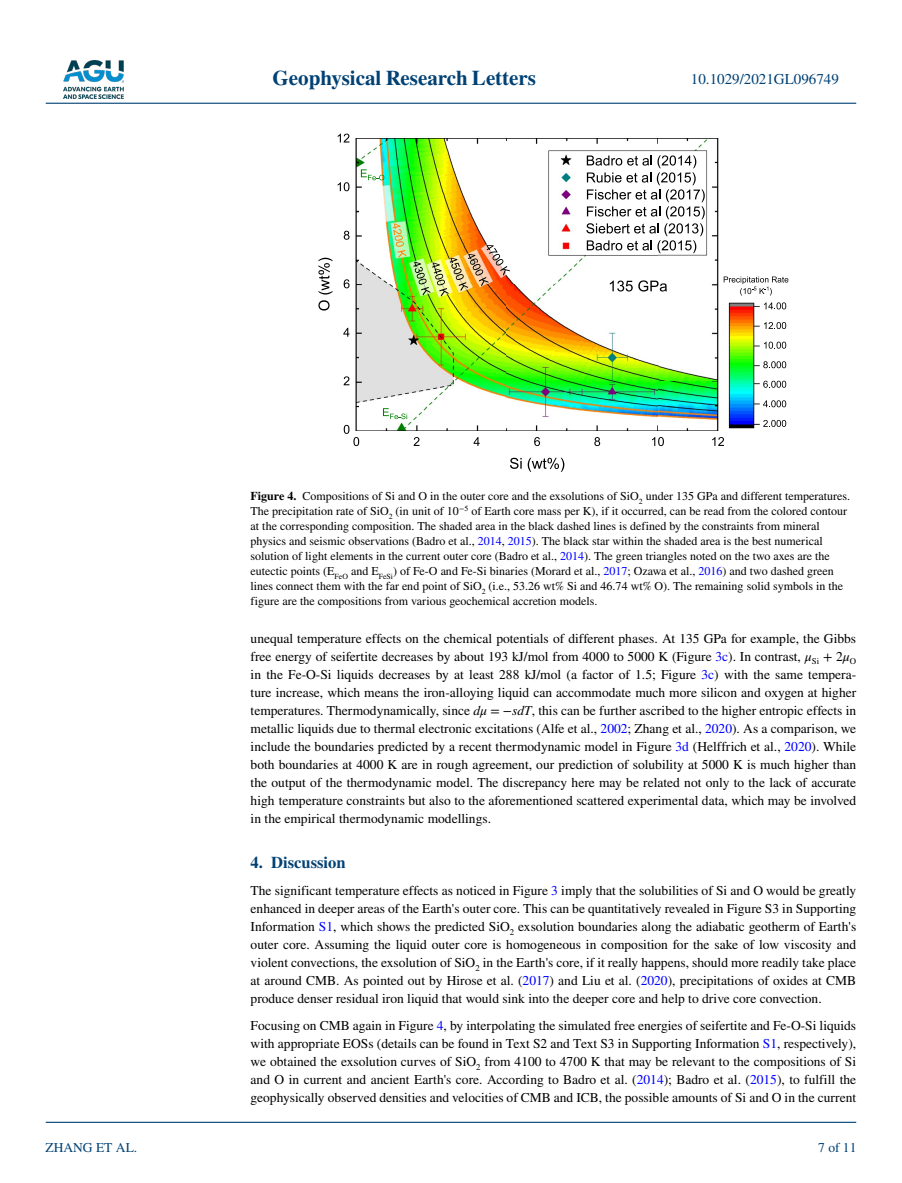
<style>
.page{position:relative;width:902px;height:1183px;background:#fff}
.page>*{position:absolute;margin:0;border:0;box-sizing:border-box;transform-origin:0 0}
.t1{font:700 21px "STIX";color:#004174}
.t2{font:700 16.5px "STIX";color:#004174}
.t3{font:15px "STIX";color:#004174}
.t4{font:13.5px/18px "STIX";color:#000;text-align:justify}
.t5{font:13.5px "STIX";color:#004174}
.t6{font:12px/15px "STIX";color:#000}
.s1{font-weight:700}
.s2{color:#00f}
.s3{font-style:italic}
</style>
<div class="page">
<img style="left:63px;top:60px;width:60px;height:39px">
<hr style="left:46px;top:103px;width:810px;height:1px;background:#004174">
<hr style="left:46px;top:1121px;width:810px;height:1px;background:#004174">
<img style="left:355px;top:138px;width:404px;height:292px">
<svg style="left:413px;top:437px;width:6px;height:9px"></svg>
<svg style="left:473px;top:437px;width:6px;height:9px"></svg>
<svg style="left:534px;top:437px;width:6px;height:9px"></svg>
<svg style="left:594px;top:437px;width:6px;height:9px"></svg>
<svg style="left:652px;top:437px;width:11px;height:9px"></svg>
<svg style="left:712px;top:437px;width:12px;height:9px"></svg>
<svg style="left:344px;top:425px;width:15px;height:21px"></svg>
<svg style="left:343px;top:376px;width:6px;height:9px"></svg>
<svg style="left:343px;top:328px;width:6px;height:8px"></svg>
<svg style="left:343px;top:279px;width:6px;height:9px"></svg>
<svg style="left:343px;top:231px;width:6px;height:9px"></svg>
<svg style="left:337px;top:182px;width:12px;height:9px"></svg>
<svg style="left:337px;top:134px;width:12px;height:8px"></svg>
<svg style="left:609px;top:280px;width:23px;height:11px"></svg>
<svg style="left:638px;top:280px;width:29px;height:11px"></svg>
<svg style="left:586px;top:155px;width:118px;height:98px"></svg>
<svg style="left:318px;top:300px;width:11px;height:10px"></svg>
<svg style="left:318px;top:258px;width:14px;height:36px"></svg>
<svg style="left:510px;top:457px;width:11px;height:11px"></svg>
<svg style="left:527px;top:457px;width:37px;height:14px"></svg>
<svg style="left:763px;top:420px;width:23px;height:7px"></svg>
<svg style="left:763px;top:400px;width:23px;height:7px"></svg>
<svg style="left:763px;top:380px;width:23px;height:7px"></svg>
<svg style="left:763px;top:361px;width:23px;height:7px"></svg>
<svg style="left:764px;top:341px;width:22px;height:7px"></svg>
<svg style="left:764px;top:322px;width:22px;height:7px"></svg>
<svg style="left:764px;top:302px;width:22px;height:7px"></svg>
<svg style="left:392px;top:223px;width:14px;height:35px"></svg>
<img style="left:413px;top:245px;width:97px;height:51px">
<svg style="left:361px;top:169px;width:23px;height:11px"></svg>
<svg style="left:383px;top:408px;width:24px;height:11px"></svg>
<svg style="left:723px;top:276px;width:65px;height:19px"></svg>
<h1 class="t1" style="left:272px;top:66px;width:265px">Geophysical Research Letters</h1>
<p class="t3" style="left:691px;top:69px;width:149px">10.1029/2021GL096749</p>
<p class="t5" style="left:45px;top:1138px;width:93px">ZHANG ET AL.</p>
<p class="t6" style="left:250px;top:489px;width:601px"><span class="s1">Figure 4.</span> Compositions of Si and O in the outer core and the exsolutions of SiO<sub>2</sub> under 135 GPa and different temperatures.<br>The precipitation rate of SiO<sub>2</sub> (in unit of 10<sup>−5</sup> of Earth core mass per K), if it occurred, can be read from the colored contour at the corresponding composition. The shaded area in the black dashed lines is defined by the constraints from mineral physics and seismic observations (Badro et al., <span class="s2">2014</span>, <span class="s2">2015</span>). The black star within the shaded area is the best numerical solution of light elements in the current outer core (Badro et al., <span class="s2">2014</span>). The green triangles noted on the two axes are the eutectic points (E<sub>FeO</sub> and E<sub>FeSi</sub>) of Fe-O and Fe-Si binaries (Morard et al., <span class="s2">2017</span>; Ozawa et al., <span class="s2">2016</span>) and two dashed green lines connect them with the far end point of SiO<sub>2</sub> (i.e., 53.26 wt% Si and 46.74 wt% O). The remaining solid symbols in the figure are the compositions from various geochemical accretion models.</p>
<p class="t4" style="left:250px;top:629px;width:607px">unequal temperature effects on the chemical potentials of different phases. At 135 GPa for example, the Gibbs free energy of seifertite decreases by about 193 kJ/mol from 4000 to 5000 K (Figure <span class="s2">3c</span>). In contrast, <span class="s3">μ</span><sub>Si</sub> + 2<span class="s3">μ</span><sub>O </sub>in the Fe-O-Si liquids decreases by at least 288 kJ/mol (a factor of 1.5; Figure <span class="s2">3c</span>) with the same tempera&shy;ture increase, which means the iron-alloying liquid can accommodate much more silicon and oxygen at higher temperatures. Thermodynamically, since <span class="s3">dμ</span> = −<span class="s3">sdT</span>, this can be further ascribed to the higher entropic effects in metallic liquids due to thermal electronic excitations (Alfe et al., <span class="s2">2002</span>; Zhang et al., <span class="s2">2020</span>). As a comparison, we include the boundaries predicted by a recent thermodynamic model in Figure <span class="s2">3d</span> (Helffrich et al., <span class="s2">2020</span>). While both boundaries at 4000 K are in rough agreement, our prediction of solubility at 5000 K is much higher than the output of the thermodynamic model. The discrepancy here may be related not only to the lack of accurate high temperature constraints but also to the aforementioned scattered experimental data, which may be involved in the empirical thermodynamic modellings.</p>
<p class="t2" style="left:250px;top:852px;width:96px">4. Discussion</p>
<p class="t4" style="left:250px;top:881px;width:607px">The significant temperature effects as noticed in Figure <span class="s2">3</span> imply that the solubilities of Si and O would be greatly enhanced in deeper areas of the Earth's outer core. This can be quantitatively revealed in Figure S3 in Supporting Information <span class="s2">S1</span>, which shows the predicted SiO<sub>2</sub> exsolution boundaries along the adiabatic geotherm of Earth's outer core. Assuming the liquid outer core is homogeneous in composition for the sake of low viscosity and violent convections, the exsolution of SiO<sub>2</sub> in the Earth's core, if it really happens, should more readily take place at around CMB. As pointed out by Hirose et al. (<span class="s2">2017</span>) and Liu et al. (<span class="s2">2020</span>), precipitations of oxides at CMB produce denser residual iron liquid that would sink into the deeper core and help to drive core convection.</p>
<p class="t4" style="left:250px;top:1016px;width:607px">Focusing on CMB again in Figure <span class="s2">4</span>, by interpolating the simulated free energies of seifertite and Fe-O-Si liquids with appropriate EOSs (details can be found in Text S2 and Text S3 in Supporting Information <span class="s2">S1</span>, respectively), we obtained the exsolution curves of SiO<sub>2</sub> from 4100 to 4700 K that may be relevant to the compositions of Si and O in current and ancient Earth's core. According to Badro et al. (<span class="s2">2014</span>); Badro et al. (<span class="s2">2015</span>), to fulfill the geophysically observed densities and velocities of CMB and ICB, the possible amounts of Si and O in the current</p>
<p class="t5" style="left:818px;top:1138px;width:40px">7 of 11</p>
</div>
